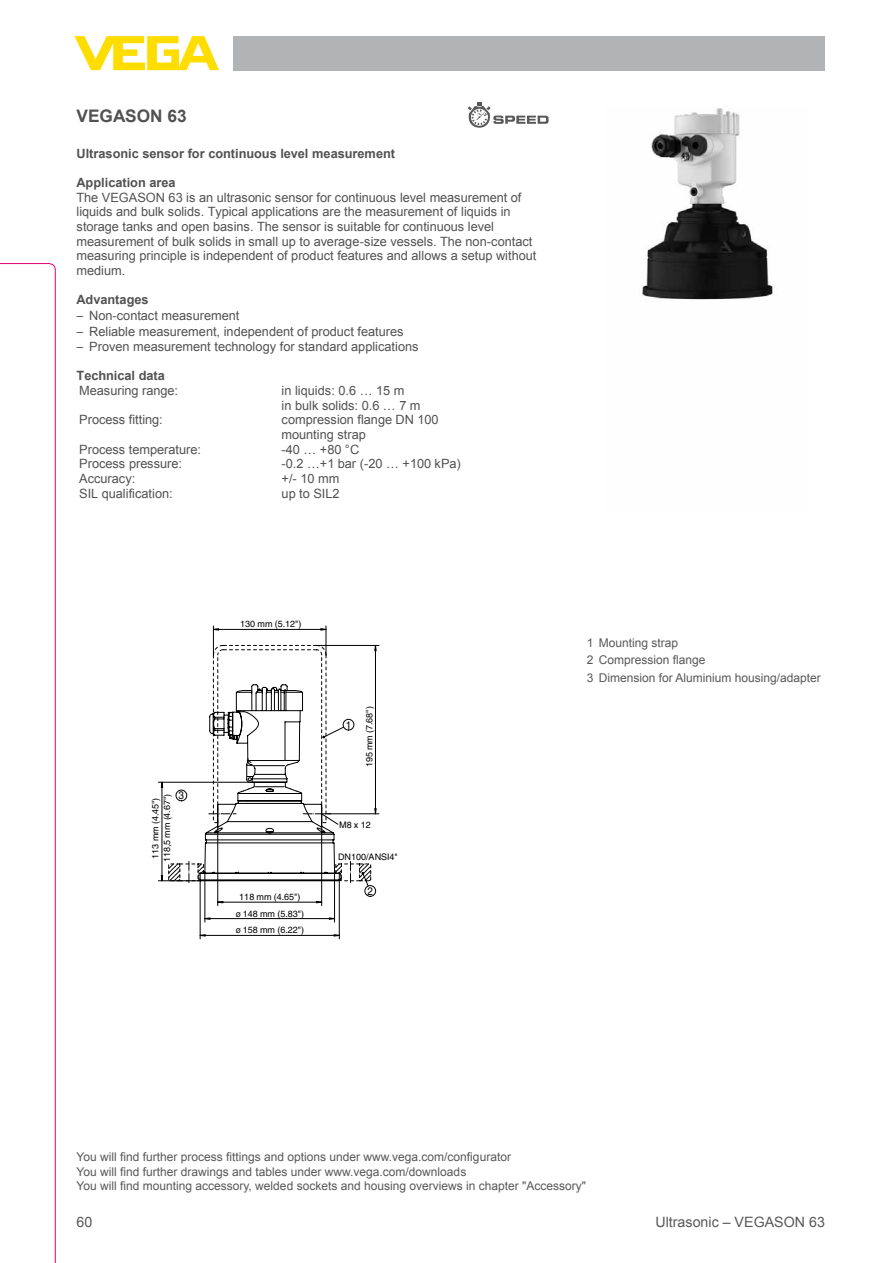
<style>
.page{position:relative;width:893px;height:1263px;background:#fff}
.page>*{position:absolute;margin:0;border:0;box-sizing:border-box;transform-origin:0 0}
.t1{font:700 17.25px "Arial";color:#525252}
.t2{font:14.25px "Arial";color:#58585a}
.t3{font:12.75px/14.7px "Arial";letter-spacing:-.005em;color:#525252}
.t4{font:700 12.75px "Arial";letter-spacing:-.005em;color:#525252}
.t5{font:12px/17.7px "Arial";color:#58585a}
.t6{font:10.95px "Helvetica Linotype";color:#000;scale:.9 1}
.t7{font:9px/11.7px "Helvetica Linotype";color:#000;text-align:center}
</style>
<div class="page">
<div style="left:234px;top:36px;width:591px;height:34px;background:#b1b3b4"></div>
<svg style="left:74px;top:36px;width:145px;height:34px"></svg>
<svg style="left:468px;top:102px;width:81px;height:26px"></svg>
<img style="left:641px;top:108px;width:132px;height:192px">
<hr style="left:200px;top:935px;width:139px;height:1px;background:#000">
<hr style="left:339px;top:880px;width:1px;height:59px;background:#000">
<hr style="left:200px;top:880px;width:1px;height:59px;background:#000">
<hr style="left:158px;top:782px;width:96px;height:1px;background:#000">
<hr style="left:158px;top:880px;width:43px;height:1px;background:#000">
<hr style="left:316px;top:645px;width:63px;height:1px;background:#000">
<hr style="left:325px;top:813px;width:54px;height:1px;background:#000">
<svg style="left:161px;top:626px;width:216px;height:301px"></svg>
<svg style="left:0;top:263px;width:56px;height:1000px"></svg>
<h1 class="t1" style="left:77px;top:105px;width:112px">VEGASON 63</h1>
<p class="t4" style="left:77px;top:145px;width:320px">Ultrasonic sensor for continuous level measurement</p>
<p class="t4" style="left:77px;top:174px;width:101px">Application area</p>
<p class="t3" style="left:77px;top:190px;width:461px">The VEGASON 63 is an ultrasonic sensor for continuous level measurement of liquids and bulk solids. Typical applications are the measurement of liquids in storage tanks and open basins. The sensor is suitable for continuous level measurement of bulk solids in small up to average-size vessels. The non-contact measuring principle is independent of product features and allows a setup without medium.</p>
<p class="t4" style="left:77px;top:291px;width:74px">Advantages</p>
<p class="t3" style="left:89px;top:308px;width:331px;line-height:15.6px">Non-contact measurement<br>Reliable measurement, independent of product features<br>Proven measurement technology for standard applications</p>
<p class="t4" style="left:77px;top:367px;width:90px">Technical data</p>
<p class="t3" style="left:79px;top:383px;width:100px">Measuring range:</p>
<p class="t3" style="left:282px;top:383px;width:140px">in liquids: 0.6 … 15 m<br>in bulk solids: 0.6 … 7 m</p>
<p class="t3" style="left:79px;top:413px;width:85px">Process fitting:</p>
<p class="t3" style="left:282px;top:413px;width:159px">compression flange DN 100 mounting strap</p>
<p class="t3" style="left:79px;top:442px;width:123px">Process temperature:</p>
<p class="t3" style="left:282px;top:442px;width:79px">-40 … +80 °C</p>
<p class="t3" style="left:79px;top:456px;width:104px">Process pressure:</p>
<p class="t3" style="left:282px;top:456px;width:181px">-0.2 …+1 bar (-20 … +100 kPa)</p>
<p class="t3" style="left:79px;top:471px;width:58px">Accuracy:</p>
<p class="t3" style="left:282px;top:471px;width:59px">+/- 10 mm</p>
<p class="t3" style="left:79px;top:486px;width:95px">SIL qualification:</p>
<p class="t3" style="left:282px;top:486px;width:59px">up to SIL2</p>
<p class="t6" style="left:179px;top:789px;width:8px">3</p>
<p class="t7" style="left:150px;top:862px;width:70px;rotate:-90deg">113 mm (4.45")<br>118,5 mm (4.67")</p>
<p class="t7" style="left:240px;top:617px;width:63px">130 mm (5.12")</p>
<p class="t7" style="left:239px;top:891px;width:63px">118 mm (4.65")</p>
<p class="t7" style="left:236px;top:908px;width:70px">ø 148 mm (5.83")</p>
<p class="t7" style="left:236px;top:924px;width:70px">ø 158 mm (6.22")</p>
<p class="t6" style="left:346px;top:718px;width:8px">1</p>
<p class="t7" style="left:364px;top:767px;width:62px;rotate:-90deg">195 mm (7.68")</p>
<p class="t7" style="left:339px;top:819px;width:33px">M8 x 12</p>
<p class="t7" style="left:338px;top:851px;width:61px">DN100/ANSI4"</p>
<p class="t6" style="left:367px;top:885px;width:8px">2</p>
<p class="t5" style="left:587px;top:634px;width:236px">1 Mounting strap<br>2 Compression flange<br>3 Dimension for Aluminium housing/adapter</p>
<p class="t5" style="left:77px;top:1150px;width:511px;line-height:14.4px">You will find further process fittings and options under www.vega.com/configurator<br>You will find further drawings and tables under www.vega.com/downloads<br>You will find mounting accessory, welded sockets and housing overviews in chapter "Accessory"</p>
<p class="t2" style="left:77px;top:1212px;width:17px">60</p>
<p class="t2" style="left:655px;top:1212px;width:171px">Ultrasonic – VEGASON 63</p>
</div>
